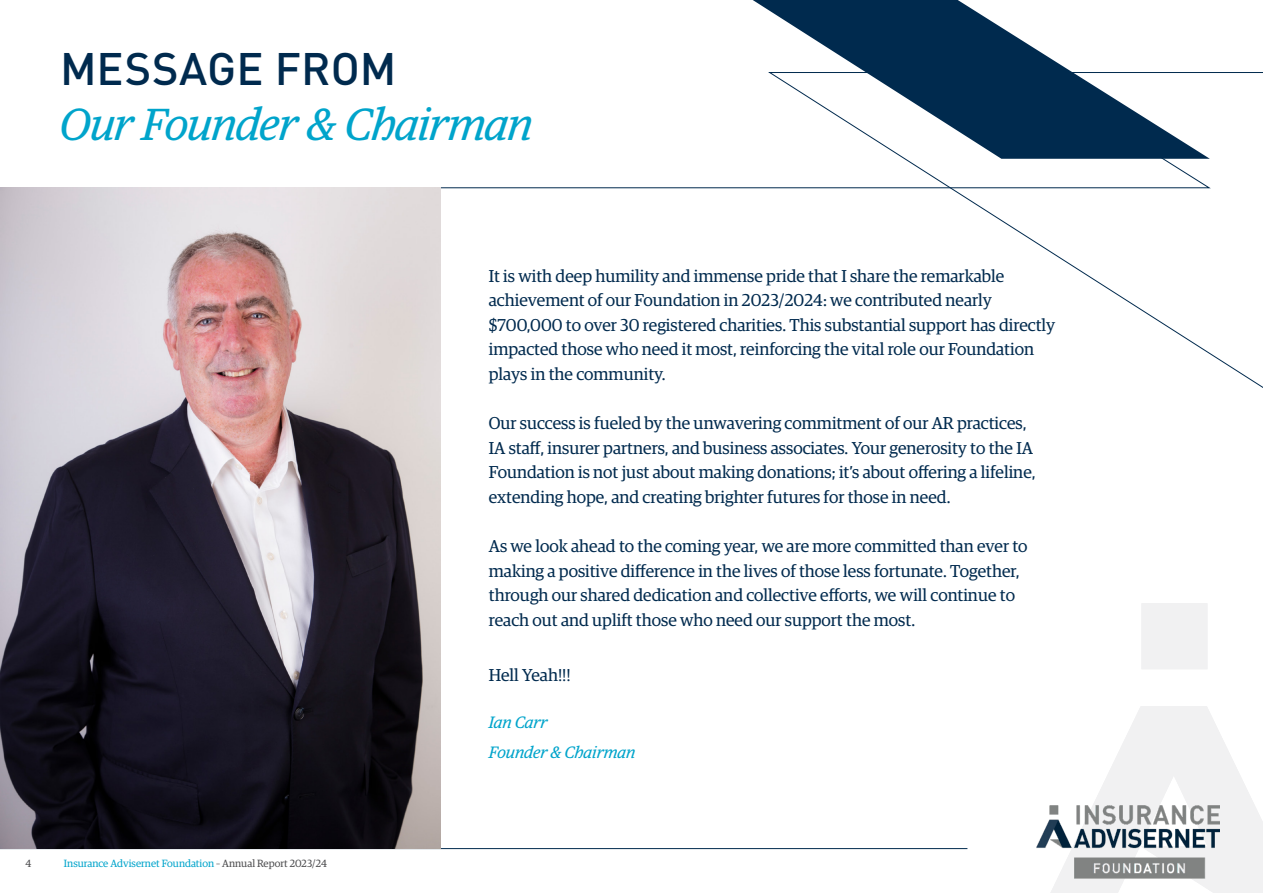
<style>
.page{position:relative;width:1263px;height:893px;background:#fff}
.page>*{position:absolute;margin:0;border:0;box-sizing:border-box;transform-origin:0 0}
.t1{font:italic 45px "Guardian Egyp";letter-spacing:-.015em;color:#00a4cb}
.t2{font:500 45px "DINOT";color:#002a4e}
.t3{font:17.25px/24.6px "Guardian Egyp";color:#002a4e}
.t4{font:italic 16.5px/30px "Guardian Egyp";color:#00a4cb}
.t5{font:10.5px "Guardian Egyp";color:#00a4cb}
.t6{font:10.5px "Guardian Egyp";color:#4d4d4f}
.s1{color:#4d4d4f}
</style>
<div class="page">
<svg style="left:1050px;top:603px;width:213px;height:290px"></svg>
<hr style="left:0;top:848px;width:967px;height:1px;background:#002a4e">
<svg style="left:0;top:187px;width:767px;height:2px"></svg>
<svg style="left:753px;top:0;width:319px;height:72px;fill:#002a4e"></svg>
<svg style="left:767px;top:72px;width:496px;height:316px"></svg>
<img style="left:0;top:188px;width:440px;height:660px">
<img style="left:1036px;top:806px;width:183px;height:72px">
<h1 class="t2" style="left:60px;top:34px;width:338px">MESSAGE FROM</h1>
<h1 class="t1" style="left:60px;top:94px;width:474px">Our Founder &amp; Chairman</h1>
<p class="t6" style="left:26px;top:857px;width:7px">4</p>
<p class="t5" style="left:64px;top:857px;width:265px">Insurance Advisernet Foundation <span class="s1">– Annual Report 2023/24</span></p>
<p class="t3" style="left:489px;top:262px;width:568px">It is with deep humility and immense pride that I share the remarkable achievement of our Foundation in 2023/2024: we contributed nearly $700,000 to over 30 registered charities. This substantial support has directly impacted those who need it most, reinforcing the vital role our Foundation plays in the community.</p>
<p class="t3" style="left:489px;top:410px;width:548px">Our success is fueled by the unwavering commitment of our AR practices, IA staff, insurer partners, and business associates. Your generosity to the IA Foundation is not just about making donations; it’s about offering a lifeline, extending hope, and creating brighter futures for those in need.</p>
<p class="t3" style="left:489px;top:533px;width:540px">As we look ahead to the coming year, we are more committed than ever to making a positive difference in the lives of those less fortunate. Together, through our shared dedication and collective efforts, we will continue to reach out and uplift those who need our support the most.</p>
<p class="t3" style="left:489px;top:661px;width:84px">Hell Yeah!!!</p>
<p class="t4" style="left:489px;top:706px;width:148px">Ian Carr<br>Founder &amp; Chairman</p>
</div>
